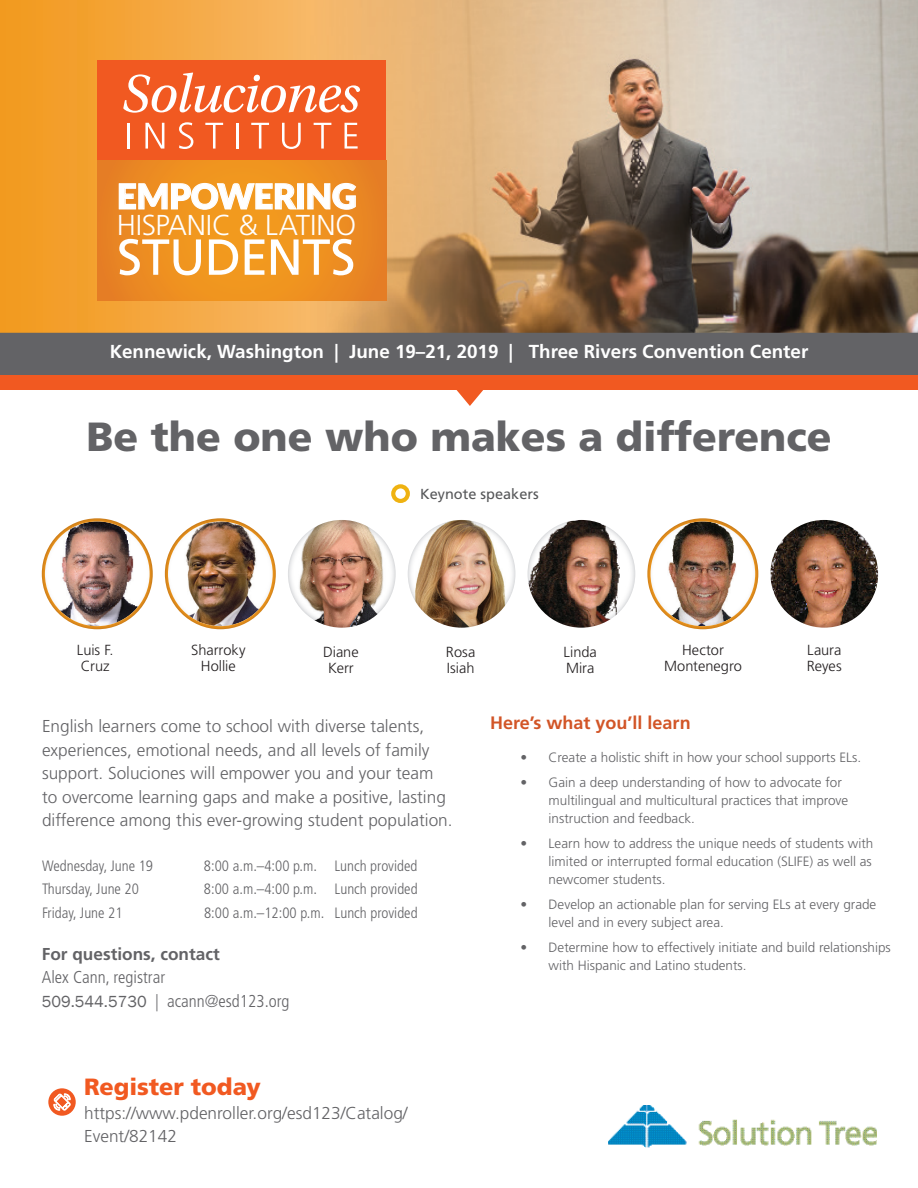
<style>
.page{position:relative;width:918px;height:1188px;background:#fff}
.page>*{position:absolute;margin:0;border:0;box-sizing:border-box;transform-origin:0 0}
.t1{font:50.7px "Frutiger LT Std";letter-spacing:-.015em;color:#fff}
.t2{font:900 40.65px "Frutiger LT Std";color:#636366}
.t3{font:900 34.5px "Lato";letter-spacing:-.015em;color:#fff}
.t4{font:300 28.8px "Frutiger LT Std";letter-spacing:-.005em;color:#fff}
.t5{font:900 23.55px "Frutiger LT Std";letter-spacing:-.005em;color:#f15921}
.t6{font:700 18.75px "Frutiger LT Std";color:#fff}
.t7{font:700 18px "Frutiger LT Std";color:#d25527}
.t8{font:300 17.25px/23.5px "Frutiger LT Std";color:#636366}
.t9{font:300 condensed 17.25px/23.5px "Frutiger LT Std";color:#636366}
.t10{font:700 17.25px "Frutiger LT Std";color:#636366}
.t11{font:300 condensed 15px "Frutiger LT Std";color:#636366}
.t12{font:300 14.55px/16.5px "Frutiger LT Std";color:#231f20}
.t13{font:14.55px "Frutiger LT Std";color:#57585a}
.t14{font:300 13.5px/18px "Frutiger LT Std";color:#636366}
.s1{font-family:"Franklin Gothic";font-weight:400;font-stretch:normal;font-size:16.5px}
</style>
<div class="page">
<div style="left:0;top:0;width:293px;height:343px;background:linear-gradient(to right,#f2981b,#f7b45f)"></div>
<img style="left:293px;top:0;width:625px;height:331px">
<div style="left:97px;top:60px;width:289px;height:101px;background:#f15921"></div>
<hr style="left:128px;top:123px;width:2px;height:26px;background:#fff">
<svg style="left:145px;top:123px;width:19px;height:26px"></svg>
<svg style="left:179px;top:122px;width:14px;height:27px"></svg>
<svg style="left:205px;top:123px;width:18px;height:26px"></svg>
<hr style="left:236px;top:123px;width:2px;height:26px;background:#fff">
<svg style="left:251px;top:123px;width:18px;height:26px"></svg>
<svg style="left:282px;top:123px;width:19px;height:26px"></svg>
<svg style="left:314px;top:123px;width:17px;height:26px"></svg>
<svg style="left:345px;top:123px;width:13px;height:26px"></svg>
<svg style="left:123px;top:73px;width:237px;height:40px"></svg>
<svg style="left:97px;top:160px;width:289px;height:140px;background:#ed8e20"></svg>
<svg style="left:118px;top:182px;width:180px;height:28px;background:#f2ab51"></svg>
<div style="left:297px;top:183px;width:7px;height:26px;border:1px solid #fff"></div>
<svg style="left:307px;top:182px;width:50px;height:28px"></svg>
<img style="left:42px;top:518px;width:111px;height:111px">
<img style="left:165px;top:518px;width:111px;height:111px">
<img style="left:288px;top:520px;width:108px;height:108px;border-radius:54px">
<img style="left:408px;top:520px;width:107px;height:108px;border-radius:54px">
<img style="left:528px;top:520px;width:107px;height:108px;border-radius:54px">
<img style="left:647px;top:518px;width:111px;height:111px">
<img style="left:770px;top:520px;width:108px;height:108px;border-radius:54px">
<div style="left:391px;top:484px;width:19px;height:19px;border:4px solid #efb211;border-radius:50%"></div>
<div style="left:0;top:331px;width:918px;height:44px;background:#636366"></div>
<svg style="left:48px;top:1088px;width:28px;height:28px"></svg>
<svg style="left:54px;top:1094px;width:17px;height:17px"></svg>
<div style="left:0;top:375px;width:918px;height:15px;background:#f15921"></div>
<svg style="left:456px;top:390px;width:27px;height:16px"></svg>
<img style="left:608px;top:1106px;width:269px;height:41px">
<h3 class="t3" style="left:117px;top:170px;width:241px">EMPOWERING</h3>
<h3 class="t4" style="left:117px;top:208px;width:241px">HISPANIC &amp; LATINO</h3>
<h1 class="t1" style="left:117px;top:227px;width:240px">STUDENTS</h1>
<h3 class="t6" style="left:110px;top:341px;width:700px">Kennewick, Washington | June 19–21, 2019 | Three Rivers Convention Center</h3>
<h2 class="t2" style="left:86px;top:412px;width:747px">Be the one who makes a difference</h2>
<p class="t13" style="left:420px;top:485px;width:120px">Keynote speakers</p>
<p class="t12" style="left:77px;top:642px;width:38px">Luis F.<br>Cruz</p>
<p class="t12" style="left:191px;top:642px;width:56px;text-align:center">Sharroky<br>Hollie</p>
<p class="t12" style="left:323px;top:644px;width:37px;text-align:center">Diane<br>Kerr</p>
<p class="t12" style="left:446px;top:644px;width:31px">Rosa<br>Isiah</p>
<p class="t12" style="left:564px;top:644px;width:35px">Linda<br>Mira</p>
<p class="t12" style="left:664px;top:642px;width:79px;text-align:center">Hector<br>Montenegro</p>
<p class="t12" style="left:807px;top:642px;width:36px">Laura<br>Reyes</p>
<p class="t8" style="left:42px;top:715px;width:412px">English learners come to school with diverse talents, experiences, emotional needs, and all levels of family support. Soluciones will empower you and your team to overcome learning gaps and make a positive, lasting difference among this ever-growing student population.</p>
<h3 class="t7" style="left:490px;top:713px;width:202px">Here’s what you’ll learn</h3>
<p class="t14" style="left:520px;top:749px;width:342px">• Create a holistic shift in how your school supports ELs.</p>
<p class="t14" style="left:549px;top:774px;width:301px;text-indent:-28px">• Gain a deep understanding of how to advocate for multilingual and multicultural practices that improve instruction and feedback.</p>
<p class="t14" style="left:549px;top:835px;width:326px;text-align:justify;text-indent:-28px">• Learn how to address the unique needs of students with limited or interrupted formal education (SLIFE) as well as newcomer students.</p>
<p class="t14" style="left:549px;top:896px;width:329px;text-indent:-28px">• Develop an actionable plan for serving ELs at every grade level and in every subject area.</p>
<p class="t14" style="left:549px;top:939px;width:344px;text-indent:-28px">• Determine how to effectively initiate and build relationships with Hispanic and Latino students.</p>
<p class="t11" style="left:42px;top:857px;width:113px">Wednesday, June 19</p>
<p class="t11" style="left:204px;top:857px;width:215px">8:00 a.m.–4:00 p.m. Lunch provided</p>
<p class="t11" style="left:42px;top:881px;width:99px">Thursday, June 20</p>
<p class="t11" style="left:204px;top:881px;width:215px">8:00 a.m.–4:00 p.m. Lunch provided</p>
<p class="t11" style="left:42px;top:904px;width:82px">Friday, June 21</p>
<p class="t11" style="left:204px;top:904px;width:215px">8:00 a.m.–12:00 p.m. Lunch provided</p>
<p class="t10" style="left:42px;top:944px;width:179px">For questions, contact</p>
<p class="t9" style="left:42px;top:966px;width:249px">Alex Cann, registrar<br><span class="s1">509.544.5730</span> | acann@esd123.org</p>
<h3 class="t5" style="left:84px;top:1073px;width:178px">Register today</h3>
<p class="t8" style="left:84px;top:1101px;width:325px">https://www.pdenroller.org/esd123/Catalog/<br>Event/82142</p>
</div>
